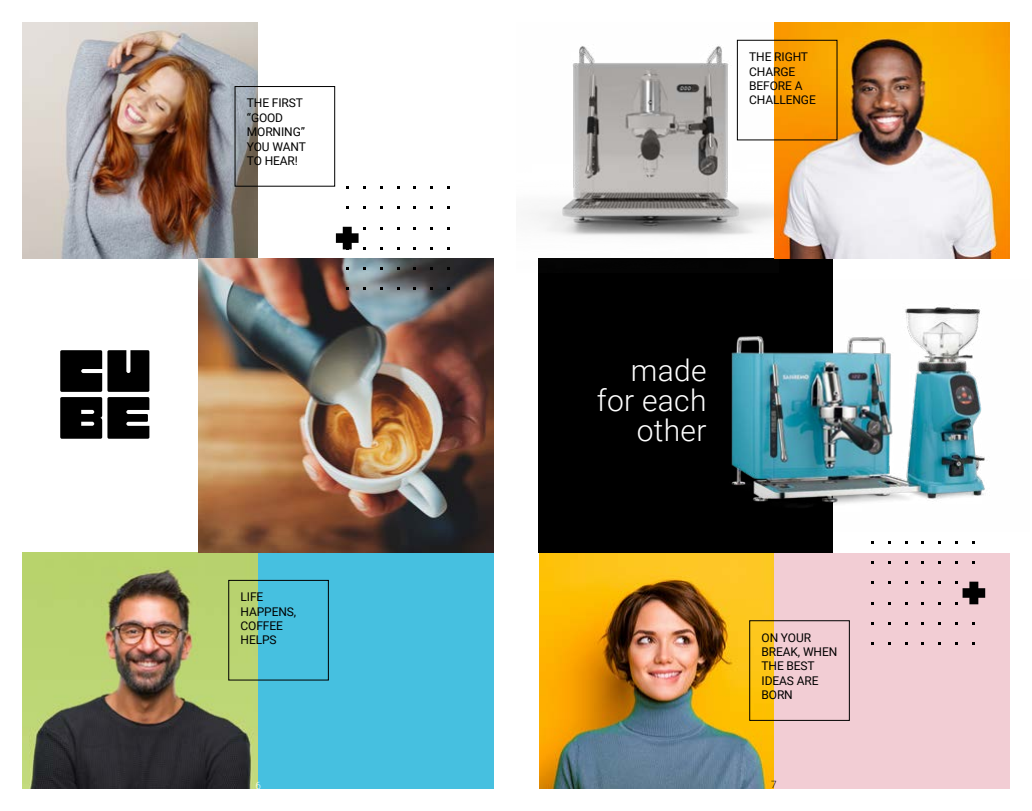
<style>
.page{position:relative;width:1032px;height:811px;background:#fff}
.page>*{position:absolute;margin:0;border:0;box-sizing:border-box;transform-origin:0 0}
.t1{font:300 30px/30px "Roboto";letter-spacing:.01em;color:#fff;text-align:right}
.t2{font:12px/14.4px "Roboto";letter-spacing:-.01em;color:#000}
.t3{font:300 10px "Roboto";color:#fff}
.t4{font:300 10px "Roboto";color:#000}
</style>
<div class="page">
<img style="left:23px;top:553px;width:235px;height:235px">
<img style="left:539px;top:553px;width:235px;height:235px">
<img style="left:23px;top:23px;width:235px;height:235px">
<div style="left:258px;top:553px;width:235px;height:235px;background:#46c0e0"></div>
<div style="left:774px;top:553px;width:235px;height:235px;background:#f2cdd4"></div>
<img style="left:199px;top:258px;width:294px;height:295px">
<div style="left:539px;top:258px;width:294px;height:295px;background:#000"></div>
<img style="left:530px;top:22px;width:249px;height:250px">
<img style="left:774px;top:23px;width:235px;height:235px">
<svg style="left:60px;top:350px;width:89px;height:89px"></svg>
<svg style="left:336px;top:227px;width:22px;height:23px"></svg>
<svg style="left:955px;top:581px;width:30px;height:24px"></svg>
<img style="left:731px;top:305px;width:254px;height:202px">
<div style="left:737px;top:40px;width:100px;height:100px;border:1px solid #000"></div>
<div style="left:235px;top:86px;width:100px;height:101px;border:1px solid #000"></div>
<div style="left:228px;top:580px;width:101px;height:100px;border:1px solid #000"></div>
<div style="left:749px;top:620px;width:101px;height:101px;border:1px solid #000"></div>
<p class="t2" style="left:749px;top:49px;width:60px">THE RIGHT<br>CHARGE<br>BEFORE A</p>
<p class="t2" style="left:247px;top:95px;width:58px">THE FIRST</p>
<p class="t2" style="left:749px;top:92px;width:68px">CHALLENGE</p>
<p class="t2" style="left:247px;top:110px;width:60px">“GOOD<br>MORNING”<br>YOU WANT<br>TO HEAR!</p>
<p class="t2" style="left:241px;top:589px;width:57px">LIFE<br>HAPPENS,<br>COFFEE<br>HELPS</p>
<h1 class="t1" style="left:597px;top:354px;width:111px">made for each other</h1>
<p class="t2" style="left:761px;top:629px;width:77px">ON YOUR<br>BREAK, WHEN<br>THE BEST<br>IDEAS ARE<br>BORN</p>
<p class="t3" style="left:255px;top:778px;width:7px">6</p>
<p class="t4" style="left:771px;top:777px;width:7px">7</p>
</div>
